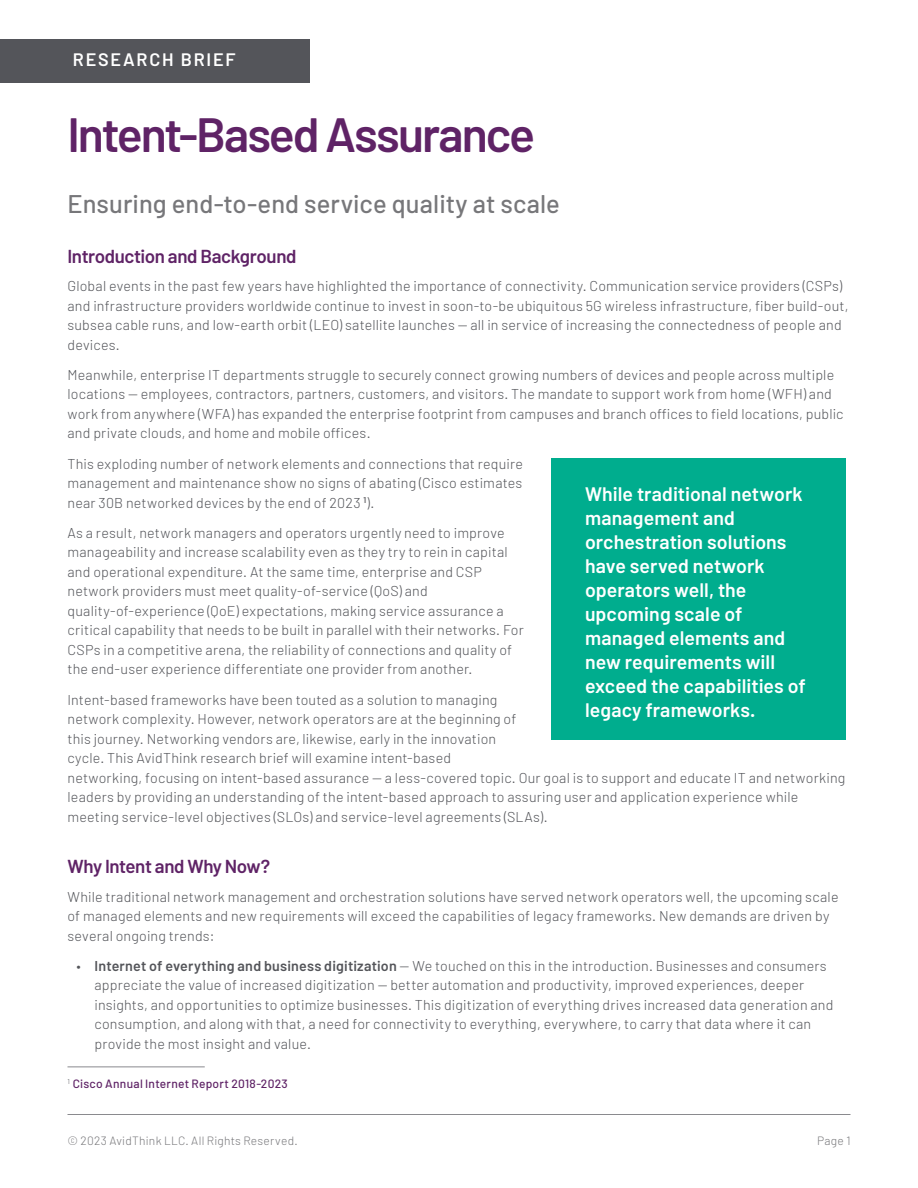
<style>
.page{position:relative;width:918px;height:1188px;background:#fff}
.page>*{position:absolute;margin:0;border:0;box-sizing:border-box;transform-origin:0 0}
._01-CVR_H1{font:600 48px "Barlow";letter-spacing:-.04em;color:#5f2366}
._01-CVR_H2{font:500 25.5px "Barlow";letter-spacing:.005em;color:#77777a}
._00-Callout{font:600 19.5px/24px "Barlow";letter-spacing:.005em;color:#fff}
._02-BDY_H2{font:600 18.75px "Barlow";letter-spacing:-.02em;color:#5f2366}
.t1{font:600 18px "Barlow";letter-spacing:.1em;color:#fff}
._02-BDY_P1{font:300 14.25px/19.5px "Barlow";letter-spacing:.015em;color:#54555a}
.t2{font:300 12px "Barlow";letter-spacing:.02em;color:#77777a}
._00-Footnote{font:500 12px "Barlow";letter-spacing:.02em;color:#5f2366}
.s1{font-weight:600}
</style>
<div class="page">
<hr style="left:68px;top:1114px;width:782px;height:1px;background:#8a8a8e">
<div style="left:0;top:39px;width:309px;height:44px;background:#54555a"></div>
<div style="left:551px;top:458px;width:295px;height:282px;background:#00ad8e"></div>
<hr style="left:68px;top:1066px;width:137px;height:1px;background:#8a8a8e">
<p class="t1" style="left:73px;top:48px;width:164px">RESEARCH BRIEF</p>
<p class="_01-CVR_H1" style="left:68px;top:105px;width:469px">Intent-Based Assurance</p>
<p class="_01-CVR_H2" style="left:68px;top:188px;width:494px">Ensuring end-to-end service quality at scale</p>
<p class="_02-BDY_H2" style="left:68px;top:244px;width:231px">Introduction and Background</p>
<p class="_02-BDY_P1" style="left:68px;top:276px;width:783px">Global events in the past few years have highlighted the importance of connectivity. Communication service providers (CSPs) and infrastructure providers worldwide continue to invest in soon-to-be ubiquitous 5G wireless infrastructure, fiber build-out, subsea cable runs, and low-earth orbit (LEO) satellite launches — all in service of increasing the connectedness of people and devices.</p>
<p class="_02-BDY_P1" style="left:68px;top:365px;width:778px">Meanwhile, enterprise IT departments struggle to securely connect growing numbers of devices and people across multiple locations — employees, contractors, partners, customers, and visitors. The mandate to support work from home (WFH) and work from anywhere (WFA) has expanded the enterprise footprint from campuses and branch offices to field locations, public and private clouds, and home and mobile offices.</p>
<p class="_02-BDY_P1" style="left:68px;top:453px;width:457px;text-align:justify">This exploding number of network elements and connections that require management and maintenance show no signs of abating (Cisco estimates near 30B networked devices by the end of 2023 <sup>1</sup>).</p>
<p class="_02-BDY_P1" style="left:68px;top:523px;width:458px">As a result, network managers and operators urgently need to improve manageability and increase scalability even as they try to rein in capital and operational expenditure. At the same time, enterprise and CSP network providers must meet quality-of-service (QoS) and quality-of-experience (QoE) expectations, making service assurance a critical capability that needs to be built in parallel with their networks. For CSPs in a competitive arena, the reliability of connections and quality of the end-user experience differentiate one provider from another.</p>
<p class="_02-BDY_P1" style="left:68px;top:689px;width:780px">Intent-based frameworks have been touted as a solution to managing<br>network complexity. However, network operators are at the beginning of<br>this journey. Networking vendors are, likewise, early in the innovation<br>cycle. This AvidThink research brief will examine intent-based<br>networking, focusing on intent-based assurance — a less-covered topic. Our goal is to support and educate IT and networking leaders by providing an understanding of the intent-based approach to assuring user and application experience while meeting service-level objectives (SLOs) and service-level agreements (SLAs).</p>
<p class="_02-BDY_H2" style="left:68px;top:855px;width:204px">Why Intent and Why Now?</p>
<p class="_02-BDY_P1" style="left:68px;top:886px;width:773px">While traditional network management and orchestration solutions have served network operators well, the upcoming scale of managed elements and new requirements will exceed the capabilities of legacy frameworks. New demands are driven by several ongoing trends:</p>
<p class="_02-BDY_P1" style="left:94px;top:956px;width:741px;text-indent:-18px">• <span class="s1">Internet of everything and business digitization</span> — We touched on this in the introduction. Businesses and consumers appreciate the value of increased digitization — better automation and productivity, improved experiences, deeper insights, and opportunities to optimize businesses. This digitization of everything drives increased data generation and consumption, and along with that, a need for connectivity to everything, everywhere, to carry that data where it can provide the most insight and value.</p>
<p class="_00-Callout" style="left:585px;top:481px;width:222px">While traditional network management and orchestration solutions have served network operators well, the upcoming scale of managed elements and new requirements will exceed the capabilities of legacy frameworks.</p>
<p class="_00-Footnote" style="left:68px;top:1076px;width:222px"><sup>1</sup> Cisco Annual Internet Report 2018-2023</p>
<p class="t2" style="left:68px;top:1133px;width:232px">© 2023 AvidThink LLC. All Rights Reserved.</p>
<p class="t2" style="left:817px;top:1133px;width:35px">Page 1</p>
</div>
